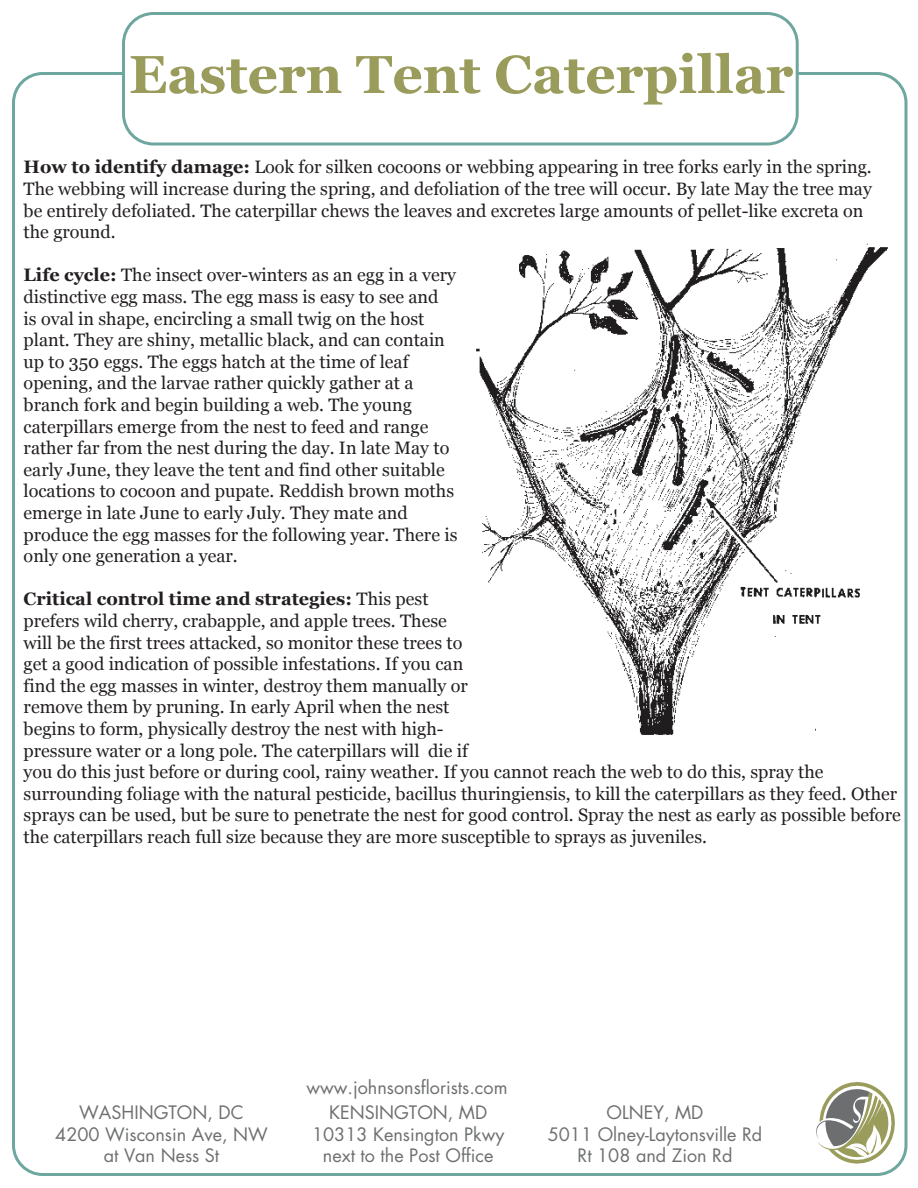
<style>
.page{position:relative;width:918px;height:1188px;background:#fff}
.page>*{position:absolute;margin:0;border:0;box-sizing:border-box;transform-origin:0 0}
.t1{font:700 53.25px "Georgia";color:#999c5a}
.t2{font:18px/21.6px "Georgia";color:#231f20}
.t3{font:18px/21.6px "Futura";color:#6d6f70;text-align:center}
.s1{font-weight:700}
</style>
<div class="page">
<img style="left:476px;top:243px;width:412px;height:492px">
<svg style="left:816px;top:1082px;width:83px;height:87px"></svg>
<div style="left:122px;top:12px;width:677px;height:134px;border:3px solid #6ea6a0;border-radius:30px"></div>
<h1 class="t1" style="left:129px;top:40px;width:666px">Eastern Tent Caterpillar</h1>
<p class="t2" style="left:24px;top:157px;width:850px"><span class="s1">How to identify damage:</span> Look for silken cocoons or webbing appearing in tree forks early in the spring.<br>The webbing will increase during the spring, and defoliation of the tree will occur. By late May the tree may be entirely defoliated. The caterpillar chews the leaves and excretes large amounts of pellet-like excreta on the ground.</p>
<p class="t2" style="left:24px;top:265px;width:435px"><span class="s1">Life cycle:</span> The insect over-winters as an egg in a very distinctive egg mass. The egg mass is easy to see and<br>is oval in shape, encircling a small twig on the host plant. They are shiny, metallic black, and can contain up to 350 eggs. The eggs hatch at the time of leaf opening, and the larvae rather quickly gather at a branch fork and begin building a web. The young caterpillars emerge from the nest to feed and range rather far from the nest during the day. In late May to early June, they leave the tent and find other suitable locations to cocoon and pupate. Reddish brown moths emerge in late June to early July. They mate and produce the egg masses for the following year. There is only one generation a year.</p>
<p class="t2" style="left:24px;top:589px;width:879px"><span class="s1">Critical control time and strategies:</span> This pest<br>prefers wild cherry, crabapple, and apple trees. These<br>will be the first trees attacked, so monitor these trees to<br>get a good indication of possible infestations. If you can<br>find the egg masses in winter, destroy them manually or<br>remove them by pruning. In early April when the nest<br>begins to form, physically destroy the nest with high-<br>pressure water or a long pole. The caterpillars will die if<br>you do this just before or during cool, rainy weather. If you cannot reach the web to do this, spray the surrounding foliage with the natural pesticide, bacillus thuringiensis, to kill the caterpillars as they feed. Other sprays can be used, but be sure to penetrate the nest for good control. Spray the nest as early as possible before the caterpillars reach full size because they are more susceptible to sprays as juveniles.</p>
<p class="t3" style="left:306px;top:1076px;width:203px">www.johnsonsflorists.com</p>
<p class="t3" style="left:55px;top:1101px;width:214px">WASHINGTON, DC<br>4200 Wisconsin Ave, NW at Van Ness St</p>
<p class="t3" style="left:312px;top:1101px;width:194px">KENSINGTON, MD<br>10313 Kensington Pkwy next to the Post Office</p>
<p class="t3" style="left:548px;top:1101px;width:216px">OLNEY, MD<br>5011 Olney-Laytonsville Rd<br>Rt 108 and Zion Rd</p>
</div>
